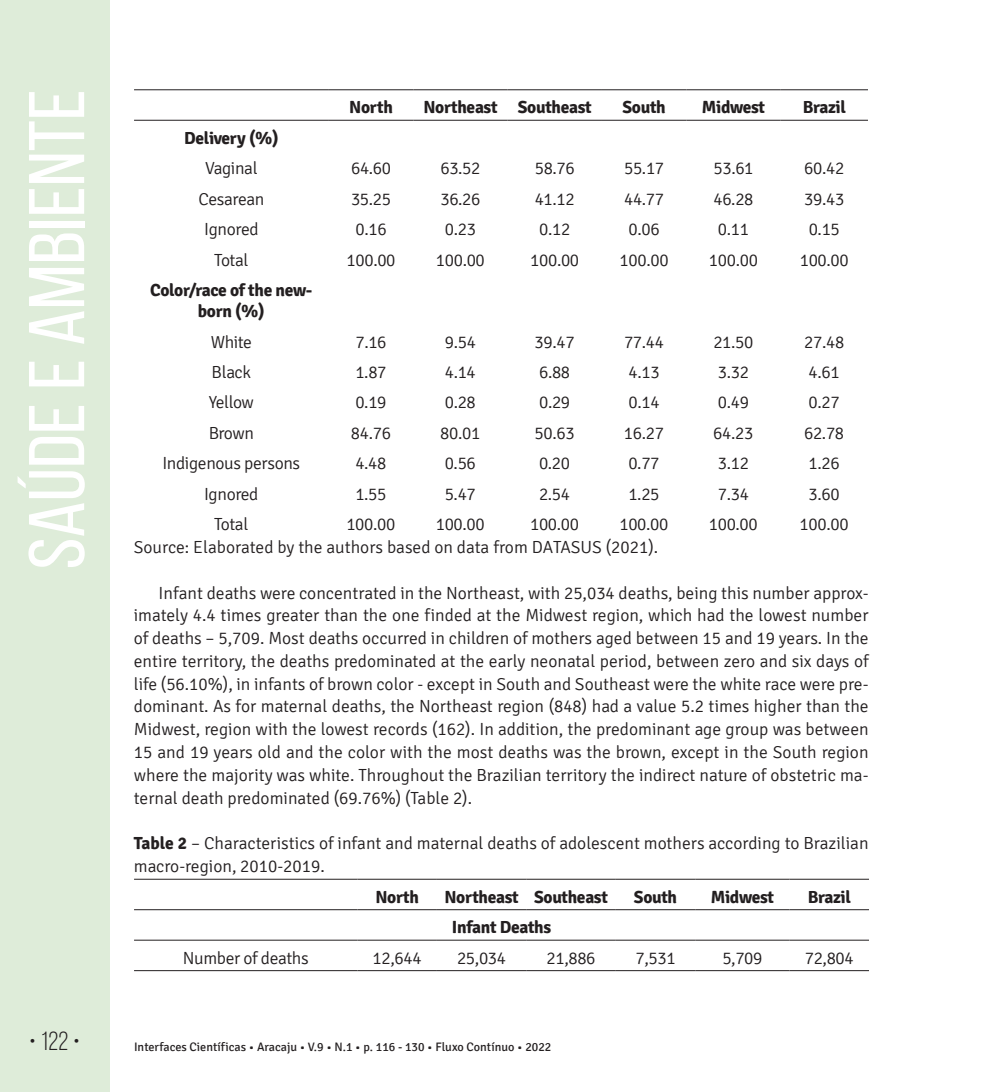
<style>
.page{position:relative;width:993px;height:1092px;background:#fff}
.page>*{position:absolute;margin:0;border:0;box-sizing:border-box;transform-origin:0 0}
.t1{font:78.75px "Bebas Neue";color:#fff;scale:1.09 1}
.t2{font:26.25px "Bebas Neue";color:#231f20}
.t3{font:300 17.5px/22.8px "Signika";letter-spacing:-.02em;color:#231f20;text-align:justify}
.t4{font:300 17.5px/22.8px "Signika";color:#231f20}
.t5{font:700 17.5px/21px "Signika";letter-spacing:-.02em;color:#231f20;text-align:center}
.t6{font:12.25px "Signika";color:#231f20}
.s1{font-weight:700}
</style>
<div class="page">
<div style="left:0;top:0;width:109px;height:1091px;background:#deecd9"></div>
<hr style="left:134px;top:89px;width:195px;height:1px;background:#231f20">
<hr style="left:329px;top:89px;width:84px;height:1px;background:#231f20">
<hr style="left:413px;top:89px;width:94px;height:1px;background:#231f20">
<hr style="left:507px;top:89px;width:94px;height:1px;background:#231f20">
<hr style="left:601px;top:89px;width:85px;height:1px;background:#231f20">
<hr style="left:686px;top:89px;width:94px;height:1px;background:#231f20">
<hr style="left:780px;top:89px;width:87px;height:1px;background:#231f20">
<hr style="left:134px;top:120px;width:195px;height:1px;background:#231f20">
<hr style="left:329px;top:120px;width:84px;height:1px;background:#231f20">
<hr style="left:413px;top:120px;width:94px;height:1px;background:#231f20">
<hr style="left:507px;top:120px;width:94px;height:1px;background:#231f20">
<hr style="left:601px;top:120px;width:85px;height:1px;background:#231f20">
<hr style="left:686px;top:120px;width:94px;height:1px;background:#231f20">
<hr style="left:780px;top:120px;width:87px;height:1px;background:#231f20">
<hr style="left:134px;top:878px;width:223px;height:1px;background:#231f20">
<hr style="left:357px;top:878px;width:80px;height:1px;background:#231f20">
<hr style="left:437px;top:878px;width:89px;height:1px;background:#231f20">
<hr style="left:526px;top:878px;width:89px;height:1px;background:#231f20">
<hr style="left:615px;top:878px;width:80px;height:1px;background:#231f20">
<hr style="left:695px;top:878px;width:94px;height:1px;background:#231f20">
<hr style="left:789px;top:878px;width:79px;height:1px;background:#231f20">
<hr style="left:134px;top:909px;width:223px;height:1px;background:#231f20">
<hr style="left:357px;top:909px;width:80px;height:1px;background:#231f20">
<hr style="left:437px;top:909px;width:89px;height:1px;background:#231f20">
<hr style="left:526px;top:909px;width:89px;height:1px;background:#231f20">
<hr style="left:615px;top:909px;width:80px;height:1px;background:#231f20">
<hr style="left:695px;top:909px;width:94px;height:1px;background:#231f20">
<hr style="left:789px;top:909px;width:79px;height:1px;background:#231f20">
<hr style="left:134px;top:939px;width:223px;height:1px;background:#231f20">
<hr style="left:357px;top:939px;width:80px;height:1px;background:#231f20">
<hr style="left:437px;top:939px;width:89px;height:1px;background:#231f20">
<hr style="left:526px;top:939px;width:89px;height:1px;background:#231f20">
<hr style="left:615px;top:939px;width:80px;height:1px;background:#231f20">
<hr style="left:695px;top:939px;width:94px;height:1px;background:#231f20">
<hr style="left:789px;top:939px;width:79px;height:1px;background:#231f20">
<hr style="left:134px;top:970px;width:223px;height:1px;background:#231f20">
<hr style="left:357px;top:970px;width:80px;height:1px;background:#231f20">
<hr style="left:437px;top:970px;width:89px;height:1px;background:#231f20">
<hr style="left:526px;top:970px;width:89px;height:1px;background:#231f20">
<hr style="left:615px;top:970px;width:80px;height:1px;background:#231f20">
<hr style="left:695px;top:970px;width:94px;height:1px;background:#231f20">
<hr style="left:789px;top:970px;width:79px;height:1px;background:#231f20">
<h1 class="t1" style="left:14px;top:569px;width:442px;rotate:-90deg">Saúde e Ambiente</h1>
<p class="t5" style="left:349px;top:97px;width:45px">North</p>
<p class="t5" style="left:423px;top:97px;width:170px">Northeast Southeast</p>
<p class="t5" style="left:622px;top:97px;width:45px">South</p>
<p class="t5" style="left:701px;top:97px;width:65px">Midwest</p>
<p class="t5" style="left:802px;top:97px;width:45px">Brazil</p>
<p class="t5" style="left:184px;top:127px;width:96px">Delivery (%)</p>
<p class="t3" style="left:205px;top:157px;width:54px">Vaginal</p>
<p class="t3" style="left:351px;top:157px;width:42px">64.60</p>
<p class="t3" style="left:440px;top:157px;width:42px">63.52</p>
<p class="t3" style="left:534px;top:157px;width:42px">58.76</p>
<p class="t3" style="left:624px;top:157px;width:42px">55.17</p>
<p class="t3" style="left:713px;top:157px;width:42px">53.61</p>
<p class="t3" style="left:804px;top:157px;width:42px">60.42</p>
<p class="t3" style="left:198px;top:188px;width:68px">Cesarean</p>
<p class="t3" style="left:351px;top:188px;width:42px">35.25</p>
<p class="t3" style="left:440px;top:188px;width:42px">36.26</p>
<p class="t3" style="left:534px;top:188px;width:42px">41.12</p>
<p class="t3" style="left:624px;top:188px;width:42px">44.77</p>
<p class="t3" style="left:713px;top:188px;width:42px">46.28</p>
<p class="t3" style="left:804px;top:188px;width:42px">39.43</p>
<p class="t3" style="left:204px;top:218px;width:56px">Ignored</p>
<p class="t3" style="left:355px;top:218px;width:33px">0.16</p>
<p class="t3" style="left:444px;top:218px;width:33px">0.23</p>
<p class="t3" style="left:539px;top:218px;width:33px">0.12</p>
<p class="t3" style="left:628px;top:218px;width:33px">0.06</p>
<p class="t3" style="left:717px;top:218px;width:33px">0.11</p>
<p class="t3" style="left:808px;top:218px;width:33px">0.15</p>
<p class="t3" style="left:214px;top:248px;width:36px">Total</p>
<p class="t3" style="left:346px;top:248px;width:50px">100.00</p>
<p class="t3" style="left:436px;top:248px;width:51px">100.00</p>
<p class="t3" style="left:530px;top:248px;width:51px">100.00</p>
<p class="t3" style="left:619px;top:248px;width:50px">100.00</p>
<p class="t3" style="left:708px;top:248px;width:50px">100.00</p>
<p class="t3" style="left:799px;top:248px;width:50px">100.00</p>
<p class="t5" style="left:150px;top:280px;width:164px">Color/race of the new&shy;born (%)</p>
<p class="t3" style="left:210px;top:330px;width:43px">White</p>
<p class="t3" style="left:355px;top:330px;width:33px">7.16</p>
<p class="t3" style="left:444px;top:330px;width:33px">9.54</p>
<p class="t3" style="left:534px;top:330px;width:42px">39.47</p>
<p class="t3" style="left:623px;top:330px;width:42px">77.44</p>
<p class="t3" style="left:713px;top:330px;width:42px">21.50</p>
<p class="t3" style="left:803px;top:330px;width:42px">27.48</p>
<p class="t3" style="left:211px;top:361px;width:41px">Black</p>
<p class="t3" style="left:355px;top:361px;width:33px">1.87</p>
<p class="t3" style="left:444px;top:361px;width:33px">4.14</p>
<p class="t3" style="left:539px;top:361px;width:33px">6.88</p>
<p class="t3" style="left:628px;top:361px;width:33px">4.13</p>
<p class="t3" style="left:717px;top:361px;width:33px">3.32</p>
<p class="t3" style="left:808px;top:361px;width:33px">4.61</p>
<p class="t3" style="left:209px;top:391px;width:47px">Yellow</p>
<p class="t3" style="left:355px;top:391px;width:33px">0.19</p>
<p class="t3" style="left:444px;top:391px;width:33px">0.28</p>
<p class="t3" style="left:539px;top:391px;width:33px">0.29</p>
<p class="t3" style="left:628px;top:391px;width:33px">0.14</p>
<p class="t3" style="left:717px;top:391px;width:33px">0.49</p>
<p class="t3" style="left:808px;top:391px;width:33px">0.27</p>
<p class="t3" style="left:209px;top:422px;width:47px">Brown</p>
<p class="t3" style="left:351px;top:422px;width:42px">84.76</p>
<p class="t3" style="left:440px;top:422px;width:42px">80.01</p>
<p class="t3" style="left:534px;top:422px;width:42px">50.63</p>
<p class="t3" style="left:623px;top:422px;width:42px">16.27</p>
<p class="t3" style="left:713px;top:422px;width:42px">64.23</p>
<p class="t3" style="left:803px;top:422px;width:42px">62.78</p>
<p class="t3" style="left:162px;top:452px;width:139px">Indigenous persons</p>
<p class="t3" style="left:355px;top:452px;width:33px">4.48</p>
<p class="t3" style="left:444px;top:452px;width:33px">0.56</p>
<p class="t3" style="left:539px;top:452px;width:33px">0.20</p>
<p class="t3" style="left:628px;top:452px;width:33px">0.77</p>
<p class="t3" style="left:717px;top:452px;width:33px">3.12</p>
<p class="t3" style="left:808px;top:452px;width:33px">1.26</p>
<p class="t3" style="left:204px;top:483px;width:56px">Ignored</p>
<p class="t3" style="left:355px;top:483px;width:33px">1.55</p>
<p class="t3" style="left:444px;top:483px;width:33px">5.47</p>
<p class="t3" style="left:539px;top:483px;width:33px">2.54</p>
<p class="t3" style="left:628px;top:483px;width:33px">1.25</p>
<p class="t3" style="left:717px;top:483px;width:33px">7.34</p>
<p class="t3" style="left:808px;top:483px;width:33px">3.60</p>
<p class="t3" style="left:214px;top:513px;width:36px">Total</p>
<p class="t3" style="left:346px;top:513px;width:50px">100.00</p>
<p class="t3" style="left:435px;top:513px;width:51px">100.00</p>
<p class="t3" style="left:530px;top:513px;width:51px">100.00</p>
<p class="t3" style="left:619px;top:513px;width:50px">100.00</p>
<p class="t3" style="left:708px;top:513px;width:50px">100.00</p>
<p class="t3" style="left:799px;top:513px;width:50px">100.00</p>
<p class="t4" style="left:134px;top:536px;width:525px">Source: Elaborated by the authors based on data from DATASUS (2021).</p>
<p class="t3" style="left:134px;top:581px;width:736px;text-indent:25px">Infant deaths were concentrated in the Northeast, with 25,034 deaths, being this number approx&shy;imately 4.4 times greater than the one finded at the Midwest region, which had the lowest number of deaths – 5,709. Most deaths occurred in children of mothers aged between 15 and 19 years. In the entire territory, the deaths predominated at the early neonatal period, between zero and six days of life (56.10%), in infants of brown color - except in South and Southeast were the white race were pre&shy;dominant. As for maternal deaths, the Northeast region (848) had a value 5.2 times higher than the Midwest, region with the lowest records (162). In addition, the predominant age group was between 15 and 19 years old and the color with the most deaths was the brown, except in the South region where the majority was white. Throughout the Brazilian territory the indirect nature of obstetric ma&shy;ternal death predominated (69.76%) (Table 2).</p>
<p class="t4" style="left:134px;top:832px;width:736px"><span class="s1">Table 2</span> – Characteristics of infant and maternal deaths of adolescent mothers according to Brazilian macro-region, 2010-2019.</p>
<p class="t5" style="left:375px;top:886px;width:45px">North</p>
<p class="t5" style="left:444px;top:886px;width:165px">Northeast Southeast</p>
<p class="t5" style="left:633px;top:886px;width:45px">South</p>
<p class="t5" style="left:710px;top:886px;width:65px">Midwest</p>
<p class="t5" style="left:807px;top:886px;width:45px">Brazil</p>
<p class="t5" style="left:452px;top:916px;width:101px">Infant Deaths</p>
<p class="t3" style="left:183px;top:946px;width:127px">Number of deaths</p>
<p class="t3" style="left:372px;top:946px;width:51px">12,644</p>
<p class="t3" style="left:457px;top:946px;width:51px">25,034</p>
<p class="t3" style="left:546px;top:946px;width:51px">21,886</p>
<p class="t3" style="left:635px;top:946px;width:42px">7,531</p>
<p class="t3" style="left:722px;top:946px;width:42px">5,709</p>
<p class="t3" style="left:804px;top:946px;width:51px">72,804</p>
<h2 class="t2" style="left:29px;top:1026px;width:52px">• 122 •</h2>
<p class="t6" style="left:134px;top:1040px;width:418px">Interfaces Científicas • Aracaju • V.9 • N.1 • p. 116 - 130 • Fluxo Contínuo • 2022</p>
</div>
